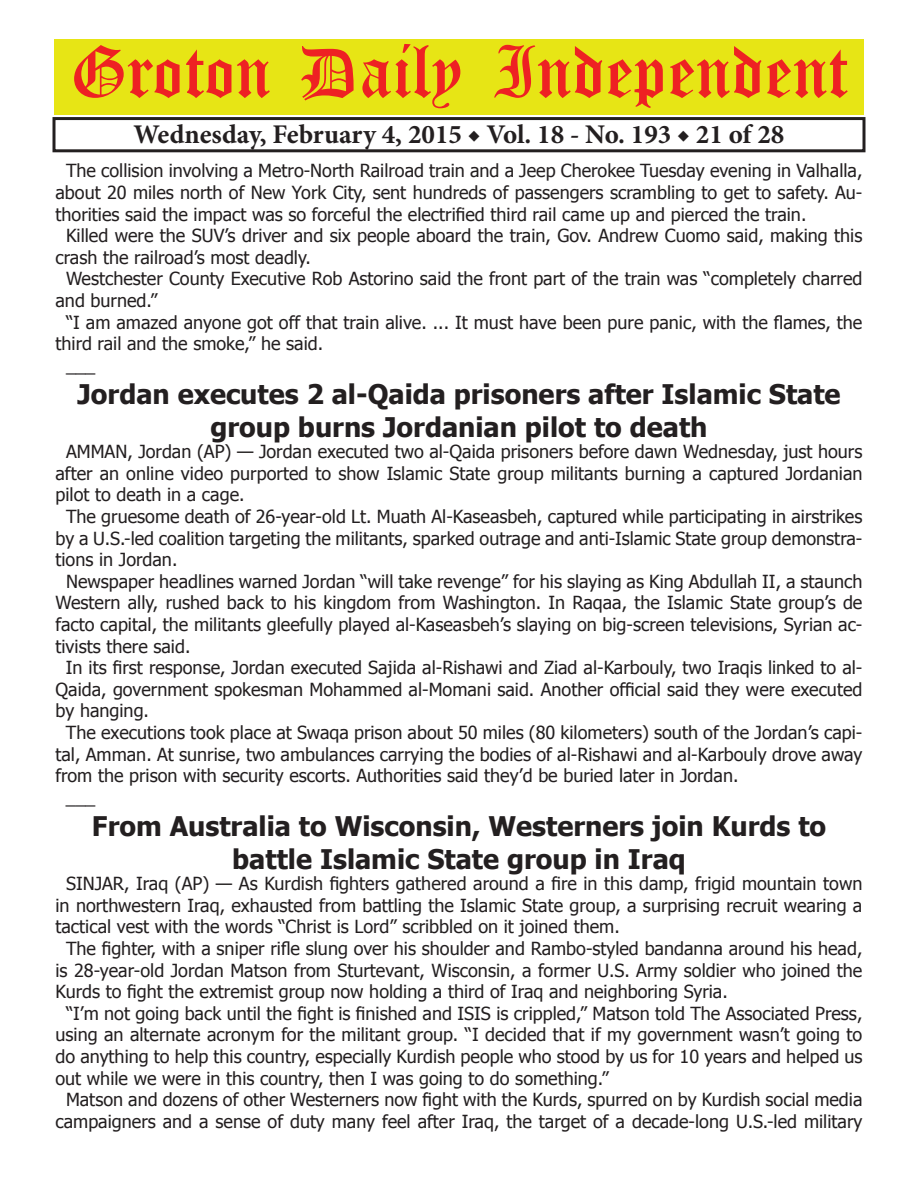
<style>
.page{position:relative;width:918px;height:1188px;background:#fff}
.page>*{position:absolute;margin:0;border:0;box-sizing:border-box;transform-origin:0 0}
.t1{font:54px "Old English Five";color:#ee2123}
.t2{font:700 27px/32.4px "Tahoma";color:#231f20;text-align:center}
.t3{font:700 27px "Minion Pro";color:#231f20}
.t4{font:18px "Tahoma";color:#231f20}
</style>
<div class="page">
<div style="left:52px;top:117px;width:814px;height:35px;border:3px solid #231f20"></div>
<div style="left:54px;top:40px;width:810px;height:75px;background:#e7e515"></div>
<h1 class="t1" style="left:70px;top:47px;width:779px">Groton Daily Independent</h1>
<h2 class="t3" style="left:134px;top:116px;width:652px">Wednesday, February 4, 2015 ◆ Vol. 18 - No. 193 ◆ 21 of 28</h2>
<p class="t4" style="left:66px;top:159px;width:798px">The collision involving a Metro-North Railroad train and a Jeep Cherokee Tuesday evening in Valhalla,</p>
<p class="t4" style="left:56px;top:180px;width:808px">about 20 miles north of New York City, sent hundreds of passengers scrambling to get to safety. Au-</p>
<p class="t4" style="left:56px;top:202px;width:752px">thorities said the impact was so forceful the electrified third rail came up and pierced the train.</p>
<p class="t4" style="left:66px;top:224px;width:798px">Killed were the SUV’s driver and six people aboard the train, Gov. Andrew Cuomo said, making this</p>
<p class="t4" style="left:56px;top:245px;width:257px">crash the railroad’s most deadly.</p>
<p class="t4" style="left:66px;top:267px;width:798px">Westchester County Executive Rob Astorino said the front part of the train was “completely charred</p>
<p class="t4" style="left:56px;top:288px;width:103px">and burned.”</p>
<p class="t4" style="left:66px;top:310px;width:798px">“I am amazed anyone got off that train alive. ... It must have been pure panic, with the flames, the</p>
<p class="t4" style="left:56px;top:332px;width:269px">third rail and the smoke,” he said.</p>
<p class="t4" style="left:66px;top:353px;width:31px">___</p>
<h2 class="t2" style="left:77px;top:377px;width:765px">Jordan executes 2 al-Qaida prisoners after Islamic State group burns Jordanian pilot to death</h2>
<p class="t4" style="left:66px;top:440px;width:798px">AMMAN, Jordan (AP) — Jordan executed two al-Qaida prisoners before dawn Wednesday, just hours</p>
<p class="t4" style="left:56px;top:461px;width:808px">after an online video purported to show Islamic State group militants burning a captured Jordanian</p>
<p class="t4" style="left:56px;top:483px;width:191px">pilot to death in a cage.</p>
<p class="t4" style="left:66px;top:504px;width:798px">The gruesome death of 26-year-old Lt. Muath Al-Kaseasbeh, captured while participating in airstrikes</p>
<p class="t4" style="left:56px;top:526px;width:809px">by a U.S.-led coalition targeting the militants, sparked outrage and anti-Islamic State group demonstra-</p>
<p class="t4" style="left:56px;top:548px;width:123px">tions in Jordan.</p>
<p class="t4" style="left:66px;top:569px;width:798px">Newspaper headlines warned Jordan “will take revenge” for his slaying as King Abdullah II, a staunch</p>
<p class="t4" style="left:56px;top:591px;width:808px">Western ally, rushed back to his kingdom from Washington. In Raqaa, the Islamic State group’s de</p>
<p class="t4" style="left:56px;top:612px;width:808px">facto capital, the militants gleefully played al-Kaseasbeh’s slaying on big-screen televisions, Syrian ac-</p>
<p class="t4" style="left:56px;top:634px;width:136px">tivists there said.</p>
<p class="t4" style="left:66px;top:656px;width:798px">In its first response, Jordan executed Sajida al-Rishawi and Ziad al-Karbouly, two Iraqis linked to al-</p>
<p class="t4" style="left:56px;top:677px;width:808px">Qaida, government spokesman Mohammed al-Momani said. Another official said they were executed</p>
<p class="t4" style="left:56px;top:699px;width:95px">by hanging.</p>
<p class="t4" style="left:66px;top:720px;width:798px">The executions took place at Swaqa prison about 50 miles (80 kilometers) south of the Jordan’s capi-</p>
<p class="t4" style="left:56px;top:742px;width:808px">tal, Amman. At sunrise, two ambulances carrying the bodies of al-Rishawi and al-Karbouly drove away</p>
<p class="t4" style="left:56px;top:764px;width:685px">from the prison with security escorts. Authorities said they’d be buried later in Jordan.</p>
<p class="t4" style="left:66px;top:785px;width:31px">___</p>
<h2 class="t2" style="left:92px;top:809px;width:736px">From Australia to Wisconsin, Westerners join Kurds to battle Islamic State group in Iraq</h2>
<p class="t4" style="left:66px;top:872px;width:798px">SINJAR, Iraq (AP) — As Kurdish fighters gathered around a fire in this damp, frigid mountain town</p>
<p class="t4" style="left:56px;top:893px;width:808px">in northwestern Iraq, exhausted from battling the Islamic State group, a surprising recruit wearing a</p>
<p class="t4" style="left:56px;top:915px;width:566px">tactical vest with the words “Christ is Lord” scribbled on it joined them.</p>
<p class="t4" style="left:66px;top:936px;width:798px">The fighter, with a sniper rifle slung over his shoulder and Rambo-styled bandanna around his head,</p>
<p class="t4" style="left:56px;top:958px;width:808px">is 28-year-old Jordan Matson from Sturtevant, Wisconsin, a former U.S. Army soldier who joined the</p>
<p class="t4" style="left:56px;top:980px;width:674px">Kurds to fight the extremist group now holding a third of Iraq and neighboring Syria.</p>
<p class="t4" style="left:66px;top:1001px;width:798px">“I’m not going back until the fight is finished and ISIS is crippled,” Matson told The Associated Press,</p>
<p class="t4" style="left:56px;top:1023px;width:808px">using an alternate acronym for the militant group. “I decided that if my government wasn’t going to</p>
<p class="t4" style="left:56px;top:1044px;width:809px">do anything to help this country, especially Kurdish people who stood by us for 10 years and helped us</p>
<p class="t4" style="left:56px;top:1066px;width:555px">out while we were in this country, then I was going to do something.”</p>
<p class="t4" style="left:66px;top:1088px;width:798px">Matson and dozens of other Westerners now fight with the Kurds, spurred on by Kurdish social media</p>
<p class="t4" style="left:56px;top:1109px;width:808px">campaigners and a sense of duty many feel after Iraq, the target of a decade-long U.S.-led military</p>
</div>
